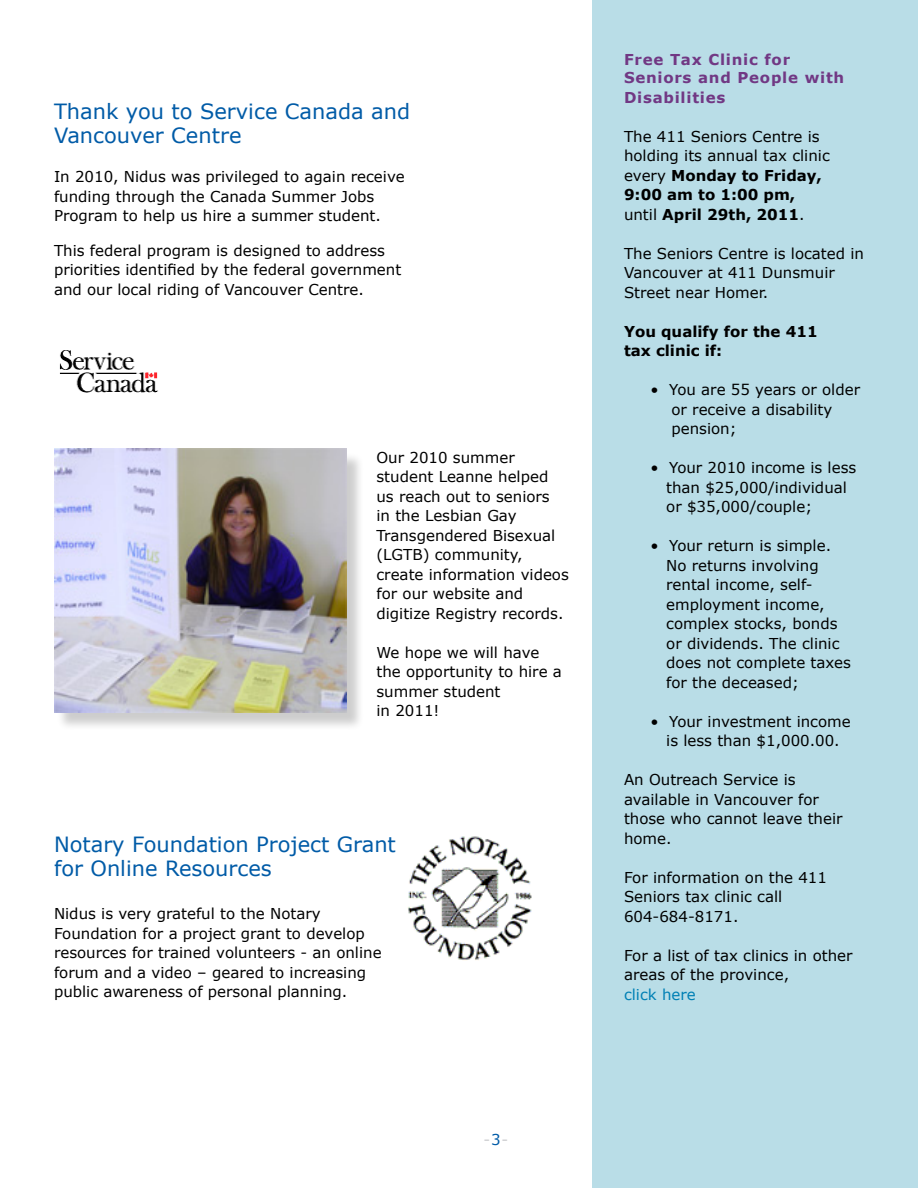
<style>
.page{position:relative;width:918px;height:1188px;background:#fff}
.page>*{position:absolute;margin:0;border:0;box-sizing:border-box;transform-origin:0 0}
.t1{font:21px/24px "Verdana";color:#005ba7}
.t2{font:15px/19.5px "Verdana";color:#000}
.t3{font:700 15px/18px "Verdana";letter-spacing:.05em;color:#713884}
.t4{font:700 15px/19.5px "Verdana";color:#000}
.t5{font:15px "Verdana";color:#0080b5}
.t6{font:15px "Verdana";color:#c7c8cb}
.s1{color:#005ba7}
.s2{font-weight:700}
</style>
<div class="page">
<div style="left:592px;top:0;width:326px;height:1188px;background:#b9dde7"></div>
<div style="left:56px;top:452px;width:309px;height:279px;background:#000;opacity:.2"></div>
<img style="left:54px;top:448px;width:292px;height:264px">
<img style="left:59px;top:350px;width:99px;height:43px">
<img style="left:407px;top:836px;width:125px;height:125px">
<h1 class="t1" style="left:54px;top:99px;width:358px">Thank you to Service Canada and<br>Vancouver Centre</h1>
<p class="t2" style="left:54px;top:166px;width:352px">In 2010, Nidus was privileged to again receive funding through the Canada Summer Jobs<br>Program to help us hire a summer student.</p>
<p class="t2" style="left:54px;top:240px;width:349px">This federal program is designed to address priorities identified by the federal government and our local riding of Vancouver Centre.</p>
<p class="t2" style="left:376px;top:447px;width:194px">Our 2010 summer student Leanne helped us reach out to seniors<br>in the Lesbian Gay<br>Transgendered Bisexual (LGTB) community, create information videos for our website and digitize Registry records.</p>
<p class="t2" style="left:376px;top:642px;width:187px">We hope we will have the opportunity to hire a summer student<br>in 2011!</p>
<h1 class="t1" style="left:54px;top:831px;width:343px">Notary Foundation Project Grant for Online Resources</h1>
<p class="t2" style="left:54px;top:903px;width:329px">Nidus is very grateful to the Notary Foundation for a project grant to develop resources for trained volunteers - an online forum and a video – geared to increasing public awareness of personal planning.</p>
<p class="t6" style="left:484px;top:1130px;width:26px">-<span class="s1">3</span>-</p>
<p class="t3" style="left:624px;top:51px;width:222px">Free Tax Clinic for<br>Seniors and People with</p>
<p class="t3" style="left:624px;top:88px;width:103px">Disabilities</p>
<p class="t2" style="left:624px;top:126px;width:207px">The 411 Seniors Centre is holding its annual tax clinic every <span class="s2">Monday to Friday,<br>9:00 am to 1:00 pm, </span>until <span class="s2">April 29th, 2011</span>.</p>
<p class="t2" style="left:624px;top:243px;width:242px">The Seniors Centre is located in<br>Vancouver at 411 Dunsmuir<br>Street near Homer.</p>
<p class="t4" style="left:624px;top:321px;width:195px">You qualify for the 411 tax clinic if:</p>
<p class="t2" style="left:672px;top:380px;width:190px;text-indent:-21px">• You are 55 years or older or receive a disability pension;</p>
<p class="t2" style="left:666px;top:458px;width:192px;text-indent:-16px">• Your 2010 income is less than $25,000/individual or $35,000/couple;</p>
<p class="t2" style="left:666px;top:536px;width:186px;text-indent:-16px">• Your return is simple.<br>No returns involving rental income, self&shy;employment income, complex stocks, bonds or dividends. The clinic does not complete taxes for the deceased;</p>
<p class="t2" style="left:650px;top:711px;width:202px;text-align:center">• Your investment income is less than $1,000.00.</p>
<p class="t2" style="left:624px;top:770px;width:220px">An Outreach Service is available in Vancouver for those who cannot leave their home.</p>
<p class="t2" style="left:624px;top:867px;width:205px">For information on the 411<br>Seniors tax clinic call<br>604-684-8171.</p>
<p class="t2" style="left:624px;top:945px;width:230px">For a list of tax clinics in other areas of the province,</p>
<p class="t5" style="left:624px;top:985px;width:73px">click here</p>
</div>
